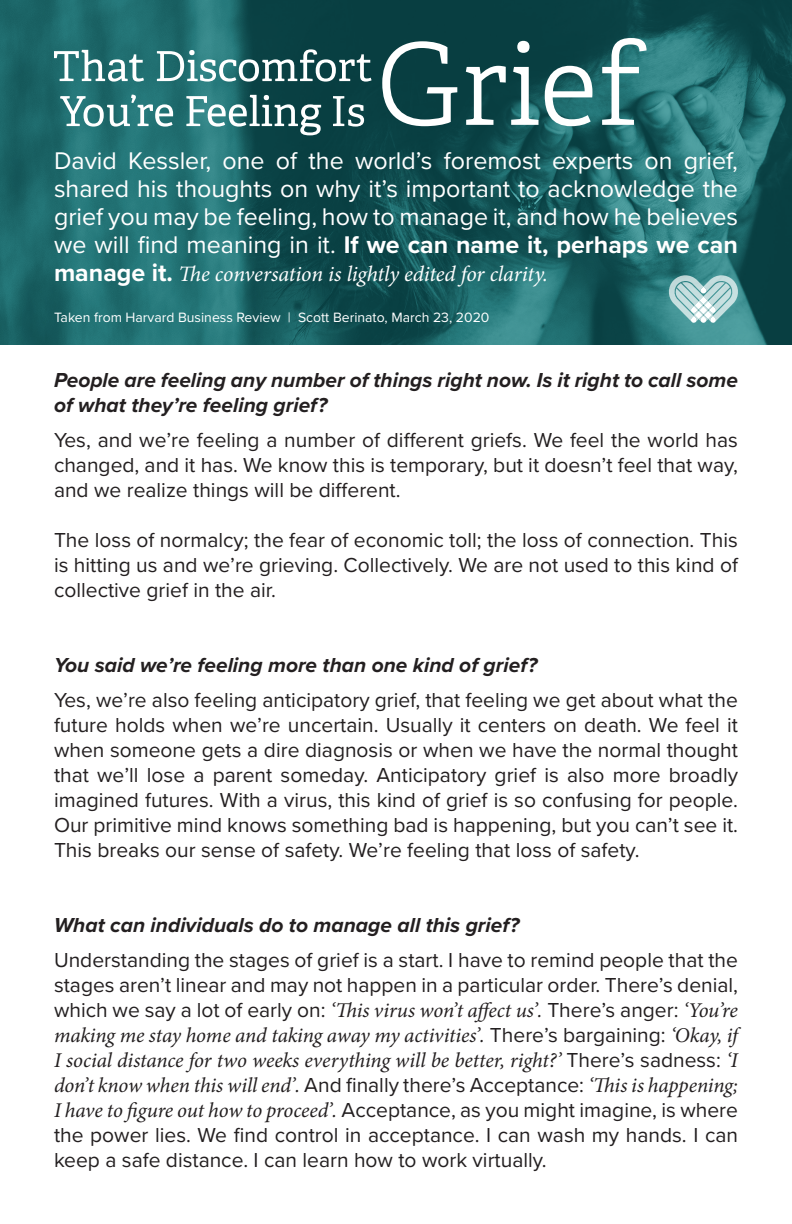
<style>
.page{position:relative;width:792px;height:1224px;background:#fff}
.page>*{position:absolute;margin:0;border:0;box-sizing:border-box;transform-origin:0 0}
.t1{font:25px/28px "Proxima Nova";color:#fff;text-align:justify}
.t2{font:italic 22px "Minion Pro";letter-spacing:-.01em;color:#fff}
.t3{font:21px/25px "Proxima Nova";color:#231f20;text-align:justify}
.t4{font:italic 700 21px/25px "Proxima Nova";color:#231f20}
.t5{font:14px "Proxima Nova";color:#fff}
.s1{font-weight:700}
.s2{font-family:"Proxima Nova";font-weight:700;font-style:normal;font-size:25px}
.s3{font-family:"Minion Pro";font-style:italic}
</style>
<div class="page">
<img style="left:0;top:0;width:792px;height:344px">
<svg style="left:382px;top:38px;width:265px;height:88px"></svg>
<svg style="left:60px;top:95px;width:304px;height:40px"></svg>
<svg style="left:54px;top:49px;width:318px;height:33px"></svg>
<svg style="left:667px;top:275px;width:73px;height:48px"></svg>
<p class="t1" style="left:54px;top:146px;width:686px">David Kessler, one of the world’s foremost experts on grief, shared his thoughts on why it’s important to acknowledge the grief you may be feeling, how to manage it, and how he believes we will find meaning in it. <span class="s1">If we can name it, perhaps we can</span></p>
<p class="t2" style="left:54px;top:259px;width:495px"><span class="s2">manage it.</span> The conversation is lightly edited for clarity.</p>
<p class="t5" style="left:54px;top:307px;width:437px">Taken from Harvard Business Review | Scott Berinato, March 23, 2020</p>
<p class="t4" style="left:54px;top:367px;width:686px">People are feeling any number of things right now. Is it right to call some of what they’re feeling grief?</p>
<p class="t3" style="left:54px;top:427px;width:686px">Yes, and we’re feeling a number of different griefs. We feel the world has changed, and it has. We know this is temporary, but it doesn’t feel that way, and we realize things will be different.</p>
<p class="t3" style="left:54px;top:527px;width:686px">The loss of normalcy; the fear of economic toll; the loss of connection. This is hitting us and we’re grieving. Collectively. We are not used to this kind of collective grief in the air.</p>
<p class="t4" style="left:54px;top:652px;width:485px">You said we’re feeling more than one kind of grief?</p>
<p class="t3" style="left:54px;top:687px;width:686px">Yes, we’re also feeling anticipatory grief, that feeling we get about what the future holds when we’re uncertain. Usually it centers on death. We feel it when someone gets a dire diagnosis or when we have the normal thought that we’ll lose a parent someday. Anticipatory grief is also more broadly imagined futures. With a virus, this kind of grief is so confusing for people.<br>Our primitive mind knows something bad is happening, but you can’t see it.<br>This breaks our sense of safety. We’re feeling that loss of safety.</p>
<p class="t4" style="left:54px;top:912px;width:467px">What can individuals do to manage all this grief?</p>
<p class="t3" style="left:54px;top:947px;width:686px">Understanding the stages of grief is a start. I have to remind people that the stages aren’t linear and may not happen in a particular order. There’s denial, which we say a lot of early on: <span class="s3">‘This virus won’t affect us’.</span> There’s anger: <span class="s3">‘You’re making me stay home and taking away my activities’.</span> There’s bargaining: <span class="s3">‘Okay, if I social distance for two weeks everything will be better, right?’</span> There’s sadness: <span class="s3">‘I don’t know when this will end’.</span> And finally there’s Acceptance: <span class="s3">‘This is happening; I have to figure out how to proceed’.</span> Acceptance, as you might imagine, is where the power lies. We find control in acceptance. I can wash my hands. I can keep a safe distance. I can learn how to work virtually.</p>
</div>
